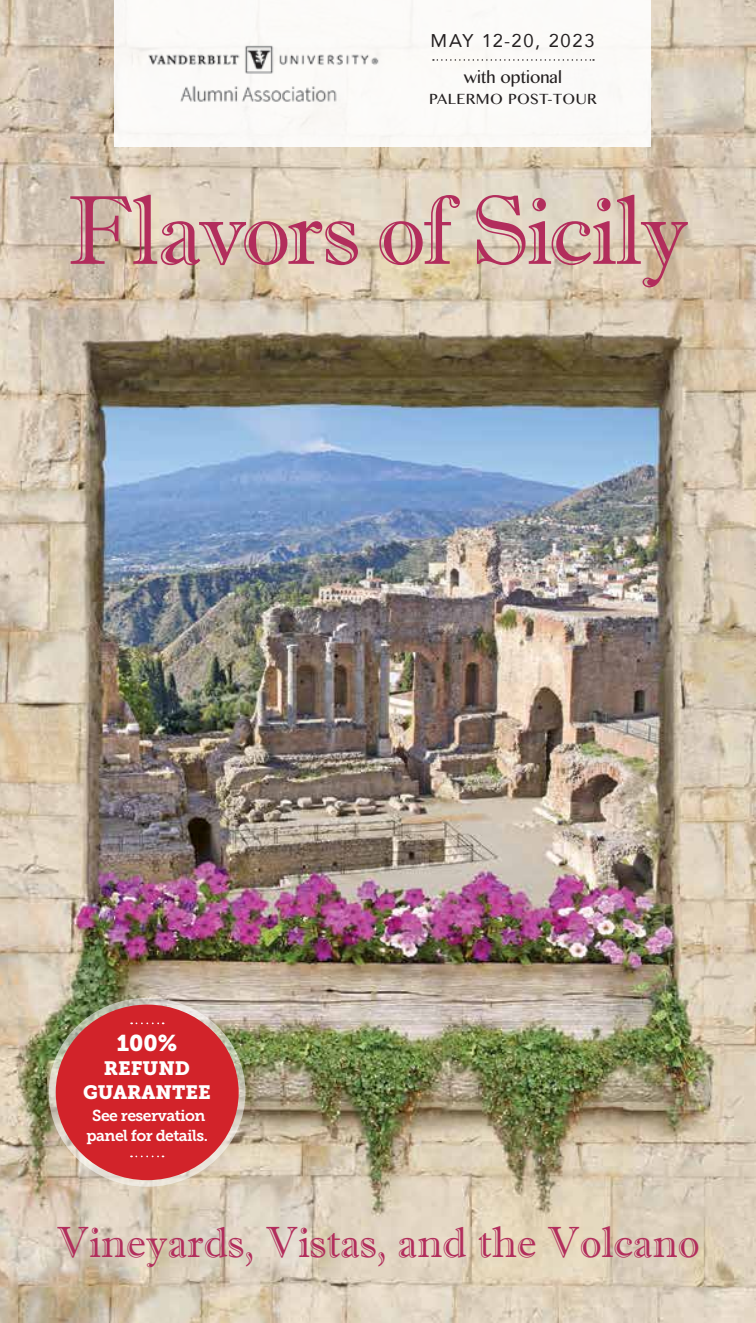
<style>
.page{position:relative;width:756px;height:1323px;background:#fff}
.page>*{position:absolute;margin:0;border:0;box-sizing:border-box;transform-origin:0 0}
.t1{font:98px "Imprint MT Shadow";letter-spacing:-.02em;color:#b22d5c}
.t2{font:43.75px "Imprint MT Shadow";color:#b22d5c}
.t3{font:22.75px "Museo Slab 900";color:#fff}
.t4{font:19.25px/23.6px "Museo Slab 900";color:#fff;text-align:center}
.t5{font:19.25px "Khmer MN";color:#231f20}
.t6{font:18.38px "Avenir";letter-spacing:.09em;color:#231f20}
.t7{font:17.5px "Khmer MN";letter-spacing:.025em;color:#231f20}
.t8{font:15.75px/19.6px "Museo Slab 700";letter-spacing:-.035em;color:#fff;text-align:center}
</style>
<div class="page">
<img style="left:0;top:0;width:756px;height:1323px">
<div style="left:114px;top:0;width:536px;height:147px;background:#fbfaf8"></div>
<svg style="left:49px;top:998px;width:197px;height:189px;background:#d3cbbe"></svg>
<div style="left:56px;top:1005px;width:183px;height:175px;background:#d2232a;border-radius:50%"></div>
<svg style="left:131px;top:1022px;width:33px;height:2px"></svg>
<svg style="left:131px;top:1156px;width:33px;height:1px"></svg>
<svg style="left:433px;top:59px;width:161px;height:2px"></svg>
<img style="left:144px;top:45px;width:235px;height:57px">
<p class="t6" style="left:431px;top:26px;width:165px">MAY 12-20, 2023</p>
<p class="t5" style="left:464px;top:65px;width:100px">with optional</p>
<p class="t7" style="left:429px;top:87px;width:169px">PALERMO POST-TOUR</p>
<h1 class="t1" style="left:67px;top:173px;width:623px">Flavors of Sicily</h1>
<p class="t3" style="left:117px;top:1030px;width:62px">100%</p>
<p class="t4" style="left:83px;top:1057px;width:129px">REFUND<br>GUARANTEE</p>
<p class="t8" style="left:87px;top:1106px;width:123px">See reservation panel for details.</p>
<p class="t2" style="left:57px;top:1217px;width:644px">Vineyards, Vistas, and the Volcano</p>
</div>
